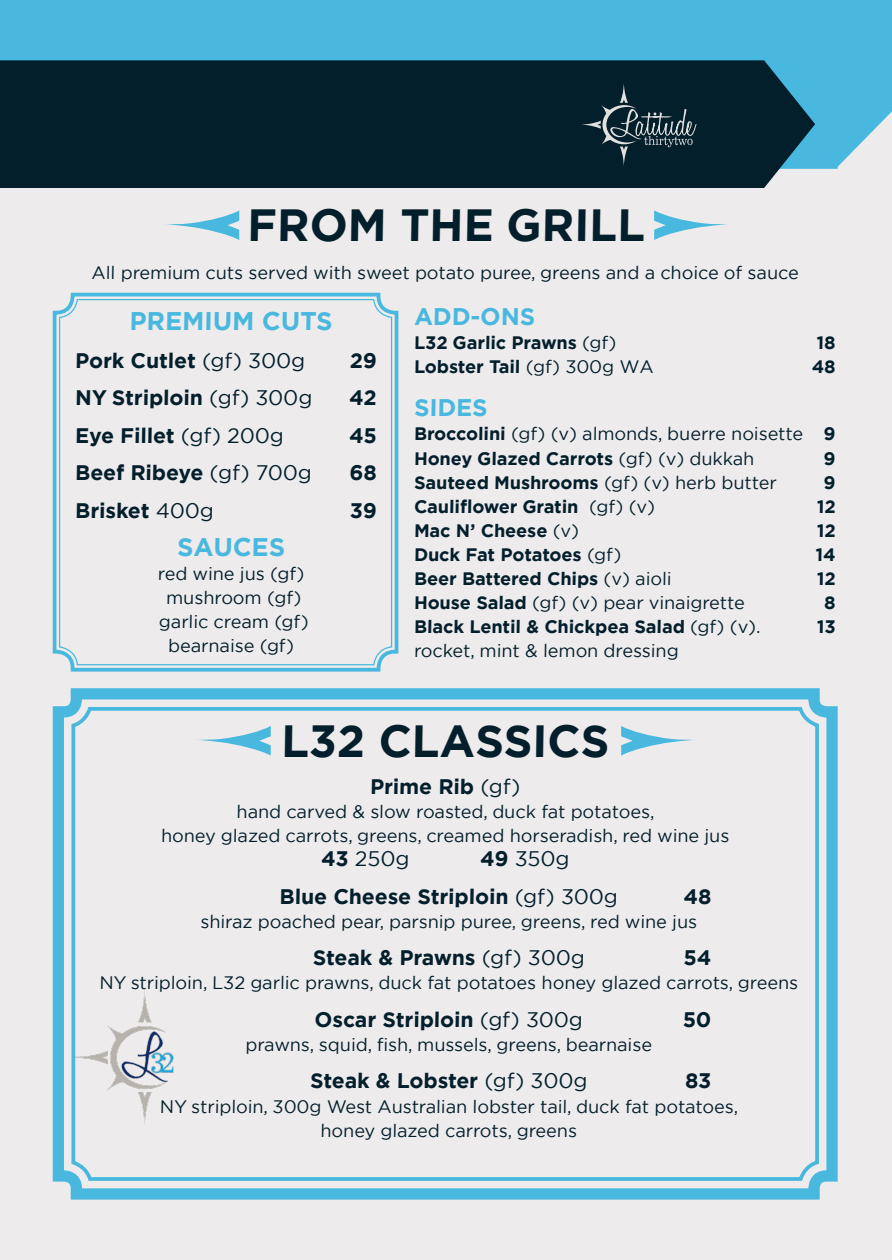
<style>
.page{position:relative;width:892px;height:1260px;background:#fff}
.page>*{position:absolute;margin:0;border:0;box-sizing:border-box;transform-origin:0 0}
.t1{font:700 45px "Gotham";color:#031f2c}
.t2{font:700 25.5px "Gotham";color:#49b8df}
.t3{font:700 24px "Gotham";color:#49b8df}
.t4{font:700 21px "Gotham";color:#031f2c}
.t5{font:21px "Gotham";color:#031f2c}
.t6{font:18px "Gotham";color:#031f2c}
.t7{font:700 18px "Gotham";color:#031f2c}
.s1{font-weight:400}
.s2{font-weight:700}
</style>
<div class="page">
<div style="left:0;top:0;width:892px;height:1259px;background:#eeebec"></div>
<svg style="left:52px;top:688px;width:786px;height:512px"></svg>
<div style="left:71px;top:707px;width:748px;height:473px;border:4px solid #49b8df;border-radius:17px"></div>
<div style="left:0;top:0;width:892px;height:169px;background:#49b8df"></div>
<div style="left:0;top:60px;width:815px;height:128px;background:#031f2c"></div>
<svg style="left:579px;top:81px;width:117px;height:87px"></svg>
<svg style="left:165px;top:210px;width:75px;height:30px"></svg>
<svg style="left:193px;top:725px;width:81px;height:31px"></svg>
<svg style="left:654px;top:210px;width:75px;height:30px"></svg>
<svg style="left:618px;top:725px;width:81px;height:31px"></svg>
<svg style="left:52px;top:292px;width:347px;height:380px"></svg>
<div style="left:59px;top:299px;width:333px;height:366px;border:1px solid #49b8df;border-radius:18px"></div>
<img style="left:74px;top:987px;width:101px;height:136px">
<p class="t1" style="left:247px;top:196px;width:400px">FROM THE GRILL</p>
<p class="t6" style="left:92px;top:261px;width:709px">All premium cuts served with sweet potato puree, greens and a choice of sauce</p>
<p class="t2" style="left:130px;top:304px;width:205px">PREMIUM CUTS</p>
<p class="t4" style="left:75px;top:346px;width:232px">Pork Cutlet <span class="s1">(gf) 300g</span></p>
<p class="t4" style="left:350px;top:346px;width:29px">29</p>
<p class="t4" style="left:75px;top:384px;width:239px">NY Striploin <span class="s1">(gf) 300g</span></p>
<p class="t4" style="left:349px;top:384px;width:30px">42</p>
<p class="t4" style="left:75px;top:421px;width:210px">Eye Fillet <span class="s1">(gf) 200g</span></p>
<p class="t4" style="left:349px;top:421px;width:30px">45</p>
<p class="t4" style="left:75px;top:459px;width:239px">Beef Ribeye <span class="s1">(gf) 700g</span></p>
<p class="t4" style="left:350px;top:459px;width:29px">68</p>
<p class="t4" style="left:75px;top:496px;width:141px">Brisket <span class="s1">400g</span></p>
<p class="t4" style="left:350px;top:496px;width:29px">39</p>
<p class="t2" style="left:177px;top:529px;width:110px">SAUCES</p>
<p class="t6" style="left:158px;top:561px;width:148px">red wine jus (gf)</p>
<p class="t6" style="left:166px;top:585px;width:137px">mushroom (gf)</p>
<p class="t6" style="left:159px;top:609px;width:151px">garlic cream (gf)</p>
<p class="t6" style="left:168px;top:633px;width:128px">bearnaise (gf)</p>
<p class="t3" style="left:414px;top:300px;width:123px">ADD-ONS</p>
<p class="t7" style="left:414px;top:330px;width:204px">L32 Garlic Prawns <span class="s1">(gf)</span></p>
<p class="t7" style="left:817px;top:330px;width:21px">18</p>
<p class="t7" style="left:414px;top:354px;width:242px">Lobster Tail <span class="s1">(gf) 300g WA</span></p>
<p class="t7" style="left:812px;top:354px;width:26px">48</p>
<p class="t3" style="left:414px;top:392px;width:76px">SIDES</p>
<p class="t6" style="left:414px;top:422px;width:423px"><span class="s2">Broccolini</span> (gf) (v) almonds, buerre noisette <span class="s2">9</span></p>
<p class="t7" style="left:414px;top:446px;width:342px">Honey Glazed Carrots <span class="s1">(gf) (v) dukkah</span></p>
<p class="t7" style="left:824px;top:446px;width:14px">9</p>
<p class="t6" style="left:414px;top:470px;width:365px"><span class="s2">Sauteed Mushrooms</span> (gf) (v) herb butter</p>
<p class="t7" style="left:824px;top:470px;width:14px">9</p>
<p class="t7" style="left:414px;top:494px;width:243px">Cauliflower Gratin <span class="s1">(gf) (v)</span></p>
<p class="t7" style="left:817px;top:494px;width:21px">12</p>
<p class="t7" style="left:414px;top:518px;width:167px">Mac N’ Cheese <span class="s1">(v)</span></p>
<p class="t7" style="left:817px;top:518px;width:21px">12</p>
<p class="t7" style="left:414px;top:542px;width:209px">Duck Fat Potatoes <span class="s1">(gf)</span></p>
<p class="t7" style="left:815px;top:542px;width:22px">14</p>
<p class="t7" style="left:414px;top:566px;width:259px">Beer Battered Chips <span class="s1">(v) aioli</span></p>
<p class="t7" style="left:817px;top:566px;width:21px">12</p>
<p class="t6" style="left:414px;top:590px;width:333px"><span class="s2">House Salad</span> (gf) (v) pear vinaigrette</p>
<p class="t7" style="left:824px;top:590px;width:13px">8</p>
<p class="t7" style="left:414px;top:614px;width:348px">Black Lentil &amp; Chickpea Salad <span class="s1">(gf) (v).</span></p>
<p class="t7" style="left:817px;top:614px;width:21px">13</p>
<p class="t6" style="left:414px;top:638px;width:267px">rocket, mint &amp; lemon dressing</p>
<p class="t1" style="left:281px;top:711px;width:331px">L32 CLASSICS</p>
<p class="t4" style="left:370px;top:772px;width:152px">Prime Rib <span class="s1">(gf)</span></p>
<p class="t6" style="left:237px;top:800px;width:420px">hand carved &amp; slow roasted, duck fat potatoes,</p>
<p class="t6" style="left:161px;top:824px;width:570px">honey glazed carrots, greens, creamed horseradish, red wine jus</p>
<p class="t5" style="left:321px;top:845px;width:90px"><span class="s2">43</span> 250g</p>
<p class="t5" style="left:480px;top:845px;width:91px"><span class="s2">49</span> 350g</p>
<p class="t4" style="left:280px;top:882px;width:340px">Blue Cheese Striploin <span class="s1">(gf) 300g</span></p>
<p class="t4" style="left:684px;top:882px;width:30px">48</p>
<p class="t6" style="left:200px;top:909px;width:498px">shiraz poached pear, parsnip puree, greens, red wine jus</p>
<p class="t4" style="left:313px;top:943px;width:274px">Steak &amp; Prawns <span class="s1">(gf) 300g</span></p>
<p class="t4" style="left:684px;top:943px;width:30px">54</p>
<p class="t6" style="left:99px;top:971px;width:700px">NY striploin, L32 garlic prawns, duck fat potatoes honey glazed carrots, greens</p>
<p class="t4" style="left:315px;top:1005px;width:270px">Oscar Striploin <span class="s1">(gf) 300g</span></p>
<p class="t4" style="left:683px;top:1005px;width:31px">50</p>
<p class="t6" style="left:245px;top:1032px;width:408px">prawns, squid, fish, mussels, greens, bearnaise</p>
<p class="t4" style="left:310px;top:1066px;width:279px">Steak &amp; Lobster <span class="s1">(gf) 300g</span></p>
<p class="t4" style="left:685px;top:1066px;width:28px">83</p>
<p class="t6" style="left:160px;top:1094px;width:580px">NY striploin, 300g West Australian lobster tail, duck fat potatoes,</p>
<p class="t6" style="left:321px;top:1118px;width:258px">honey glazed carrots, greens</p>
</div>
